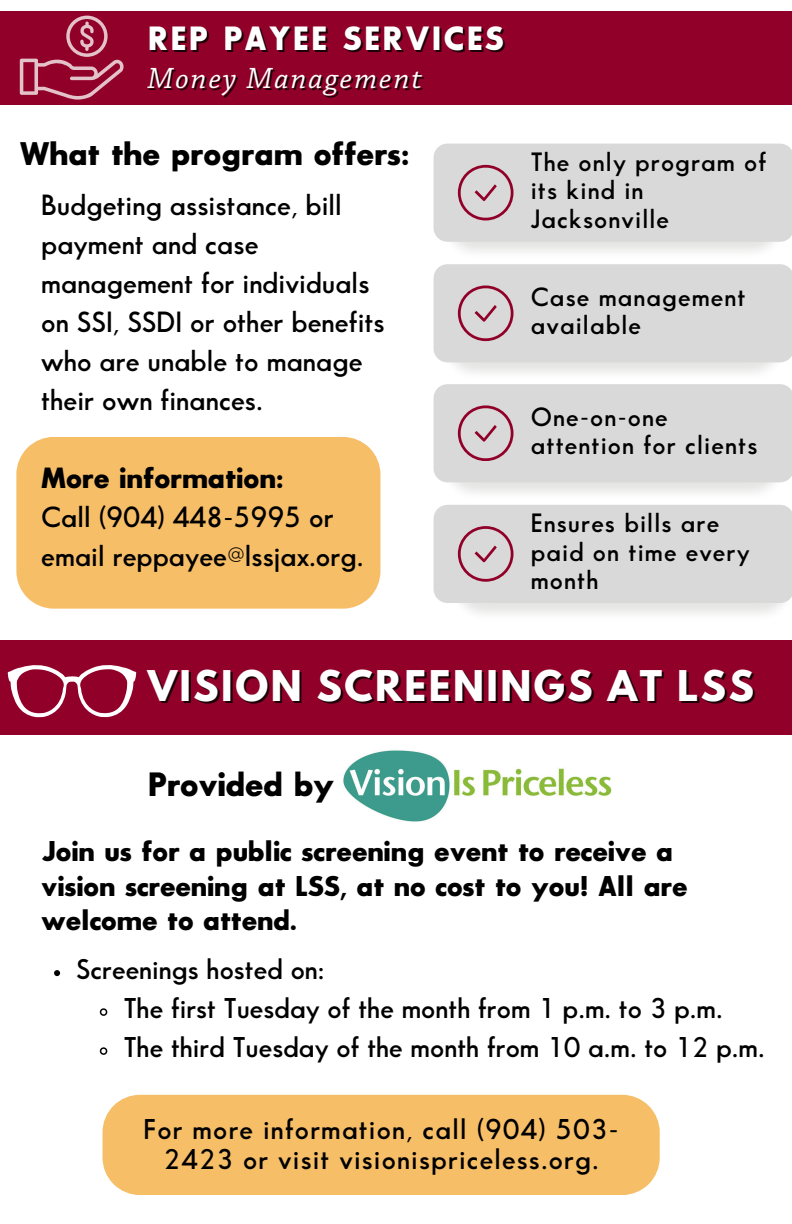
<style>
.page{position:relative;width:792px;height:1224px;background:#fff}
.page>*{position:absolute;margin:0;border:0;box-sizing:border-box;transform-origin:0 0}
.t1{font:700 37.6px "League Spartan";letter-spacing:.065em;color:#fff}
.t2{font:33px "Sans Serif Bld FLF";color:#000}
.t3{font:32.8px "Sans Serif Bld FLF";letter-spacing:.065em;color:#fff}
.t4{font:32px "Sans Serif Bld FLF";color:#000}
.t5{font:italic 30.8px "Chaparral Pro";letter-spacing:.065em;color:#fff}
.t6{font:600 28.6px/39px "Sans Serif FLF";color:#000}
.t7{font:600 28px "Sans Serif FLF";color:#000}
.t8{font:28px/34.4px "Sans Serif Bld FLF";color:#000}
.t9{font:600 28px/30px "Sans Serif FLF";letter-spacing:.04em;color:#000;text-align:center}
.t10{font:600 26px/28.4px "Sans Serif FLF";letter-spacing:.04em;color:#000}
.s1{font-family:"Sans Serif Bld FLF";font-weight:400}
</style>
<div class="page">
<div style="left:0;top:11px;width:792px;height:93px;background:#910029"></div>
<img style="left:343px;top:750px;width:269px;height:72px">
<div style="left:0;top:640px;width:792px;height:95px;background:#910029"></div>
<div style="left:434px;top:144px;width:358px;height:98px;background:#d9d9d9"></div>
<div style="left:434px;top:384px;width:358px;height:98px;background:#d9d9d9"></div>
<div style="left:434px;top:264px;width:358px;height:98px;background:#d9d9d9"></div>
<div style="left:434px;top:505px;width:358px;height:98px;background:#d9d9d9"></div>
<svg style="left:20px;top:16px;width:104px;height:84px"></svg>
<div style="left:16px;top:437px;width:364px;height:172px;background:#f7be68"></div>
<div style="left:102px;top:1095px;width:558px;height:100px;background:#f7be68"></div>
<svg style="left:8px;top:665px;width:128px;height:52px"></svg>
<svg style="left:54px;top:970px;width:6px;height:6px"></svg>
<svg style="left:99px;top:1008px;width:9px;height:8px"></svg>
<svg style="left:99px;top:1047px;width:9px;height:8px"></svg>
<p class="t3" style="left:148px;top:26px;width:358px">REP PAYEE SERVICES</p>
<h4 class="t5" style="left:148px;top:65px;width:276px">Money Management</h4>
<h4 class="t4" style="left:20px;top:141px;width:391px">What the program offers:</h4>
<p class="t6" style="left:41px;top:188px;width:345px">Budgeting assistance, bill payment and case management for individuals on SSI, SSDI or other benefits who are unable to manage their own finances.</p>
<p class="t6" style="left:41px;top:461px;width:324px"><span class="s1">More information:<br></span>Call (904) 448-5995 or email reppayee@lssjax.org.</p>
<h3 class="t10" style="left:531px;top:149px;width:237px">The only program of its kind in<br>Jacksonville</h3>
<h4 class="t10" style="left:531px;top:284px;width:216px">Case management available</h4>
<h2 class="t10" style="left:531px;top:404px;width:228px">One-on-one attention for clients</h2>
<h4 class="t10" style="left:531px;top:510px;width:220px">Ensures bills are paid on time every month</h4>
<p class="t1" style="left:148px;top:667px;width:608px">VISION SCREENINGS AT LSS</p>
<p class="t2" style="left:148px;top:771px;width:188px">Provided by</p>
<h4 class="t8" style="left:41px;top:836px;width:648px">Join us for a public screening event to receive a vision screening at LSS, at no cost to you! All are welcome to attend.</h4>
<p class="t7" style="left:76px;top:958px;width:250px">Screenings hosted on:</p>
<p class="t7" style="left:124px;top:997px;width:600px">The first Tuesday of the month from 1 p.m. to 3 p.m.</p>
<h4 class="t7" style="left:124px;top:1036px;width:642px">The third Tuesday of the month from 10 a.m. to 12 p.m.</h4>
<p class="t9" style="left:144px;top:1116px;width:477px">For more information, call (904) 503-<br>2423 or visit visionispriceless.org.</p>
</div>
